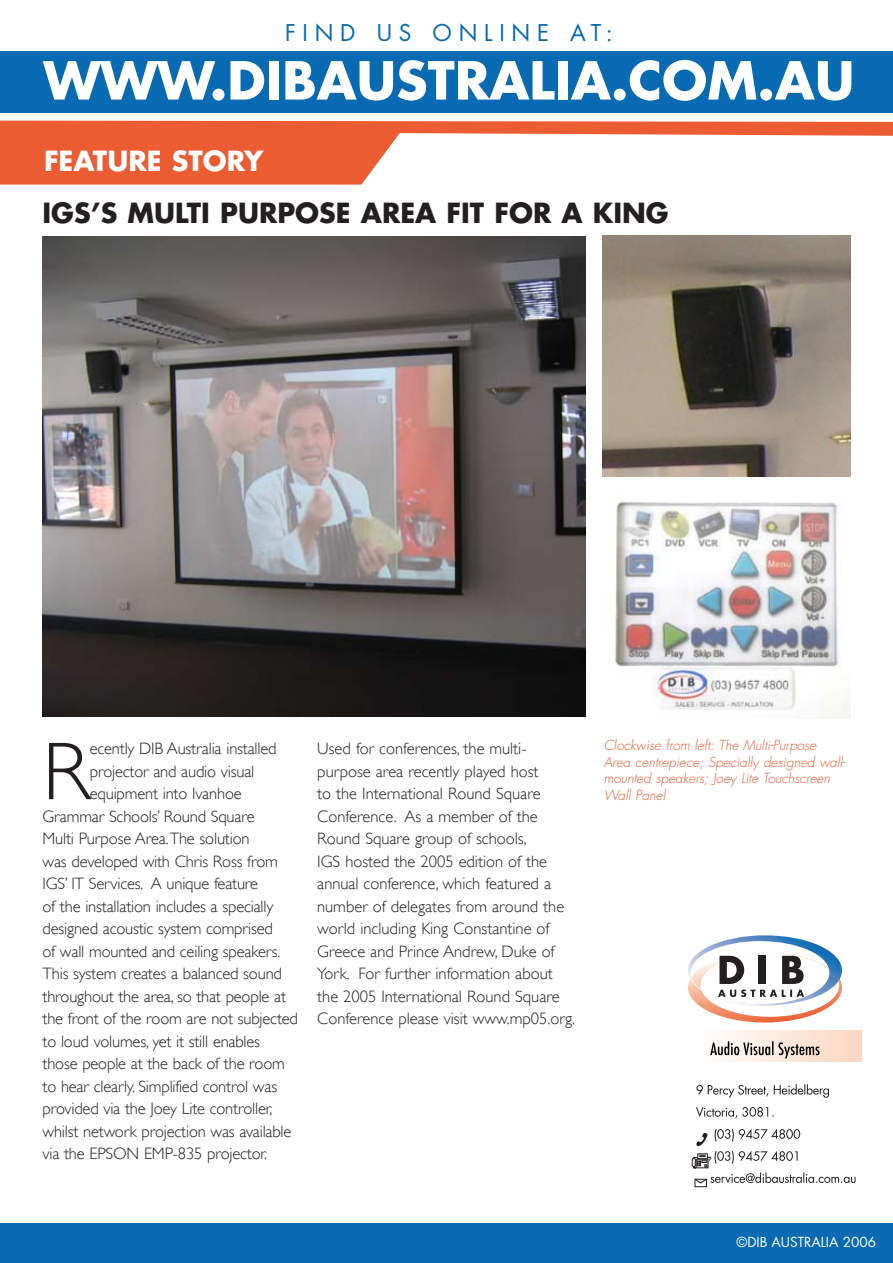
<style>
.page{position:relative;width:893px;height:1263px;background:#fff}
.page>*{position:absolute;margin:0;border:0;box-sizing:border-box;transform-origin:0 0}
.t1{font:300 82.35px "Gill Sans";color:#231f20}
.t2{font:700 51px "Futura LT";color:#fff}
.t3{font:700 27px "Futura LT";color:#231f20}
.t4{font:700 27px "Futura LT";color:#fff}
.t5{font:22.5px "Futura LT";letter-spacing:.3em;color:#076ab2}
.t6{font:300 16.5px/22.5px "Gill Sans";letter-spacing:-.01em;color:#231f20}
.t7{font:italic 300 13.5px/16.5px "Futura LT";color:#eb5c32}
.t8{font:13.5px "Futura LT";color:#fff}
</style>
<div class="page">
<svg style="left:0;top:121px;width:893px;height:64px;fill:#eb5c32"></svg>
<div style="left:0;top:51px;width:893px;height:62px;background:#076ab2"></div>
<div style="left:699px;top:1030px;width:163px;height:31px;background:linear-gradient(to right,#fefffe,#fbd6c1)"></div>
<svg style="left:688px;top:935px;width:154px;height:87px"></svg>
<svg style="left:710px;top:1041px;width:110px;height:17px"></svg>
<img style="left:43px;top:236px;width:542px;height:481px">
<img style="left:603px;top:235px;width:247px;height:241px">
<img style="left:614px;top:501px;width:236px;height:217px">
<svg style="left:696px;top:1085px;width:72px;height:13px"></svg>
<svg style="left:774px;top:1084px;width:55px;height:14px"></svg>
<svg style="left:696px;top:1107px;width:78px;height:12px"></svg>
<div style="left:695px;top:1179px;width:12px;height:8px;border:1px solid #231f20"></div>
<svg style="left:692px;top:1129px;width:164px;height:55px"></svg>
<div style="left:0;top:1223px;width:893px;height:40px;background:#076ab2"></div>
<h3 class="t5" style="left:285px;top:18px;width:329px">fi nd US ON LIN E AT:</h3>
<h2 class="t2" style="left:210px;top:47px;width:251px">.DIBAUSTRAL</h2>
<h2 class="t2" style="left:555px;top:47px;width:118px">IA.COM</h2>
<h2 class="t2" style="left:757px;top:47px;width:99px">.AU</h2>
<h2 class="t2" style="left:44px;top:47px;width:59px">WWW</h2>
<h3 class="t4" style="left:44px;top:142px;width:221px">FEATURE STORY</h3>
<h3 class="t3" style="left:43px;top:195px;width:626px">IGS’S MU LTI PU RPOSE AREA FIT FOR A KING</h3>
<h1 class="t1" style="left:43px;top:724px;width:49px">R</h1>
<p class="t6" style="left:90px;top:737px;width:188px">ecently DIB Australia installed</p>
<p class="t6" style="left:90px;top:760px;width:166px">projector and audio visual</p>
<p class="t6" style="left:90px;top:782px;width:153px">equipment into Ivanhoe</p>
<p class="t6" style="left:43px;top:805px;width:214px">Grammar Schools’ Round Square</p>
<p class="t6" style="left:43px;top:827px;width:209px">Multi Purpose Area. The solution</p>
<p class="t6" style="left:43px;top:850px;width:237px">was developed with Chris Ross from</p>
<p class="t6" style="left:43px;top:872px;width:217px">IGS’ IT Services. A unique feature</p>
<p class="t6" style="left:43px;top:895px;width:232px">of the installation includes a specially</p>
<p class="t6" style="left:43px;top:917px;width:232px">designed acoustic system comprised</p>
<p class="t6" style="left:43px;top:940px;width:239px">of wall mounted and ceiling speakers.</p>
<p class="t6" style="left:43px;top:962px;width:241px">This system creates a balanced sound</p>
<p class="t6" style="left:43px;top:985px;width:245px">throughout the area, so that people at</p>
<p class="t6" style="left:43px;top:1007px;width:257px">the front of the room are not subjected</p>
<p class="t6" style="left:43px;top:1030px;width:219px">to loud volumes, yet it still enables</p>
<p class="t6" style="left:43px;top:1052px;width:244px">those people at the back of the room</p>
<p class="t6" style="left:43px;top:1075px;width:236px">to hear clearly. Simplified control was</p>
<p class="t6" style="left:43px;top:1097px;width:231px">provided via the Joey Lite controller,</p>
<p class="t6" style="left:43px;top:1120px;width:250px">whilst network projection was available</p>
<p class="t6" style="left:43px;top:1142px;width:226px">via the EPSON EMP-835 projector.</p>
<p class="t6" style="left:317px;top:737px;width:259px">Used for conferences, the multi&shy;purpose area recently played host<br>to the International Round Square Conference. As a member of the Round Square group of schools,<br>IGS hosted the 2005 edition of the annual conference, which featured a number of delegates from around the world including King Constantine of Greece and Prince Andrew, Duke of York. For further information about the 2005 International Round Square Conference please visit www.mp05.org.</p>
<p class="t7" style="left:604px;top:737px;width:244px">Clockwise from left: The Multi-Purpose Area centrepiece; Specially designed wall&shy;mounted speakers; Joey Lite Touchscreen Wall Panel</p>
<p class="t8" style="left:736px;top:1233px;width:141px">©DIB AUSTRALIA 2006</p>
</div>
